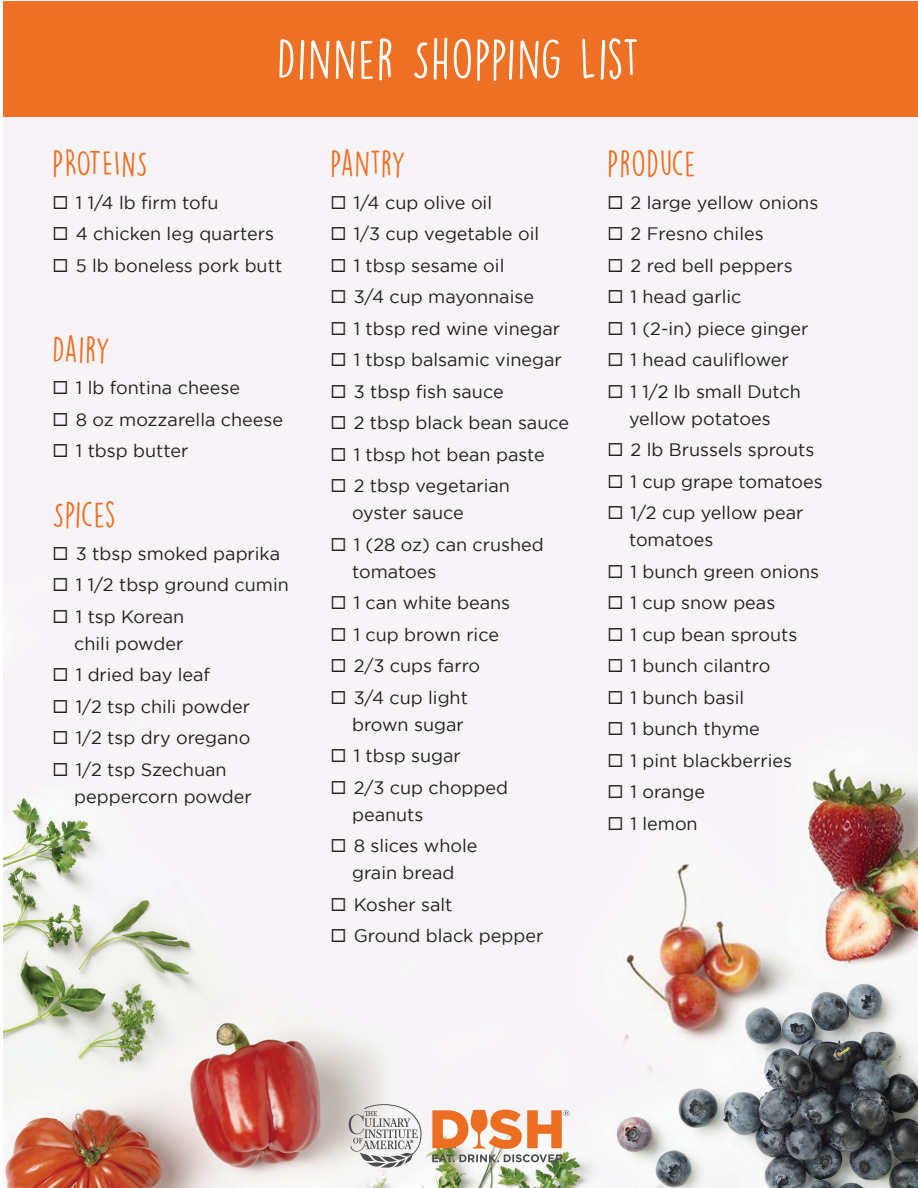
<style>
.page{position:relative;width:918px;height:1188px;background:#fff}
.page>*{position:absolute;margin:0;border:0;box-sizing:border-box;transform-origin:0 0}
.t1{font:51px "DK Lemon Yellow Sun";letter-spacing:.025em;color:#fff}
.t2{font:33px "DK Lemon Yellow Sun";letter-spacing:.025em;color:#ed7025}
.t3{font:18px/27px "Gotham";color:#231f20}
</style>
<div class="page">
<img style="left:3px;top:117px;width:915px;height:1071px">
<div style="left:3px;top:1px;width:915px;height:116px;background:#ed7025"></div>
<svg style="left:349px;top:1104px;width:73px;height:64px"></svg>
<svg style="left:432px;top:1110px;width:137px;height:52px"></svg>
<h1 class="t1" style="left:277px;top:28px;width:364px">DINNER SHOPPING LIST</h1>
<h2 class="t2" style="left:53px;top:144px;width:96px">PROTEINS</h2>
<p class="t3" style="left:53px;top:188px;width:168px">◻ 1 1/4 lb firm tofu</p>
<p class="t3" style="left:53px;top:220px;width:223px">◻ 4 chicken leg quarters</p>
<p class="t3" style="left:53px;top:251px;width:231px">◻ 5 lb boneless pork butt</p>
<h2 class="t2" style="left:53px;top:329px;width:59px">DAIRY</h2>
<p class="t3" style="left:53px;top:374px;width:189px">◻ 1 lb fontina cheese</p>
<p class="t3" style="left:53px;top:406px;width:232px">◻ 8 oz mozzarella cheese</p>
<p class="t3" style="left:53px;top:437px;width:137px">◻ 1 tbsp butter</p>
<h2 class="t2" style="left:53px;top:495px;width:65px">SPICES</h2>
<p class="t3" style="left:53px;top:540px;width:229px">◻ 3 tbsp smoked paprika</p>
<p class="t3" style="left:53px;top:571px;width:238px">◻ 1 1/2 tbsp ground cumin</p>
<p class="t3" style="left:53px;top:603px;width:133px;text-align:right">◻ 1 tsp Korean chili powder</p>
<p class="t3" style="left:53px;top:661px;width:159px">◻ 1 dried bay leaf</p>
<p class="t3" style="left:53px;top:693px;width:199px">◻ 1/2 tsp chili powder</p>
<p class="t3" style="left:53px;top:724px;width:199px">◻ 1/2 tsp dry oregano</p>
<p class="t3" style="left:74px;top:756px;width:179px;text-indent:-22px">◻ 1/2 tsp Szechuan peppercorn powder</p>
<h2 class="t2" style="left:331px;top:144px;width:77px">PANTRY</h2>
<p class="t3" style="left:331px;top:188px;width:163px">◻ 1/4 cup olive oil</p>
<p class="t3" style="left:331px;top:220px;width:210px">◻ 1/3 cup vegetable oil</p>
<p class="t3" style="left:331px;top:251px;width:175px">◻ 1 tbsp sesame oil</p>
<p class="t3" style="left:331px;top:283px;width:205px">◻ 3/4 cup mayonnaise</p>
<p class="t3" style="left:331px;top:314px;width:231px">◻ 1 tbsp red wine vinegar</p>
<p class="t3" style="left:331px;top:346px;width:233px">◻ 1 tbsp balsamic vinegar</p>
<p class="t3" style="left:331px;top:377px;width:175px">◻ 3 tbsp fish sauce</p>
<p class="t3" style="left:331px;top:409px;width:240px">◻ 2 tbsp black bean sauce</p>
<p class="t3" style="left:331px;top:440px;width:216px">◻ 1 tbsp hot bean paste</p>
<p class="t3" style="left:352px;top:472px;width:159px;text-indent:-22px">◻ 2 tbsp vegetarian oyster sauce</p>
<p class="t3" style="left:352px;top:530px;width:193px;text-indent:-22px">◻ 1 (28 oz) can crushed tomatoes</p>
<p class="t3" style="left:331px;top:589px;width:181px">◻ 1 can white beans</p>
<p class="t3" style="left:331px;top:620px;width:170px">◻ 1 cup brown rice</p>
<p class="t3" style="left:331px;top:652px;width:151px">◻ 2/3 cups farro</p>
<p class="t3" style="left:331px;top:683px;width:139px;text-align:right">◻ 3/4 cup light brown sugar</p>
<p class="t3" style="left:331px;top:742px;width:132px">◻ 1 tbsp sugar</p>
<p class="t3" style="left:352px;top:773px;width:158px;text-indent:-22px">◻ 2/3 cup chopped peanuts</p>
<p class="t3" style="left:331px;top:832px;width:149px;text-align:center">◻ 8 slices whole grain bread</p>
<p class="t3" style="left:331px;top:890px;width:124px">◻ Kosher salt</p>
<p class="t3" style="left:331px;top:922px;width:214px">◻ Ground black pepper</p>
<h2 class="t2" style="left:607px;top:144px;width:90px">PRODUCE</h2>
<p class="t3" style="left:607px;top:188px;width:212px">◻ 2 large yellow onions</p>
<p class="t3" style="left:607px;top:220px;width:158px">◻ 2 Fresno chiles</p>
<p class="t3" style="left:607px;top:251px;width:187px">◻ 2 red bell peppers</p>
<p class="t3" style="left:607px;top:283px;width:136px">◻ 1 head garlic</p>
<p class="t3" style="left:607px;top:314px;width:203px">◻ 1 (2-in) piece ginger</p>
<p class="t3" style="left:607px;top:346px;width:183px">◻ 1 head cauliflower</p>
<p class="t3" style="left:607px;top:377px;width:195px;text-align:center">◻ 1 1/2 lb small Dutch yellow potatoes</p>
<p class="t3" style="left:607px;top:436px;width:209px">◻ 2 lb Brussels sprouts</p>
<p class="t3" style="left:607px;top:467px;width:217px">◻ 1 cup grape tomatoes</p>
<p class="t3" style="left:629px;top:499px;width:176px;text-indent:-22px">◻ 1/2 cup yellow pear tomatoes</p>
<p class="t3" style="left:607px;top:557px;width:213px">◻ 1 bunch green onions</p>
<p class="t3" style="left:607px;top:589px;width:169px">◻ 1 cup snow peas</p>
<p class="t3" style="left:607px;top:620px;width:192px">◻ 1 cup bean sprouts</p>
<p class="t3" style="left:607px;top:652px;width:165px">◻ 1 bunch cilantro</p>
<p class="t3" style="left:607px;top:683px;width:138px">◻ 1 bunch basil</p>
<p class="t3" style="left:607px;top:715px;width:154px">◻ 1 bunch thyme</p>
<p class="t3" style="left:607px;top:746px;width:186px">◻ 1 pint blackberries</p>
<p class="t3" style="left:607px;top:778px;width:99px">◻ 1 orange</p>
<p class="t3" style="left:607px;top:809px;width:92px">◻ 1 lemon</p>
</div>
